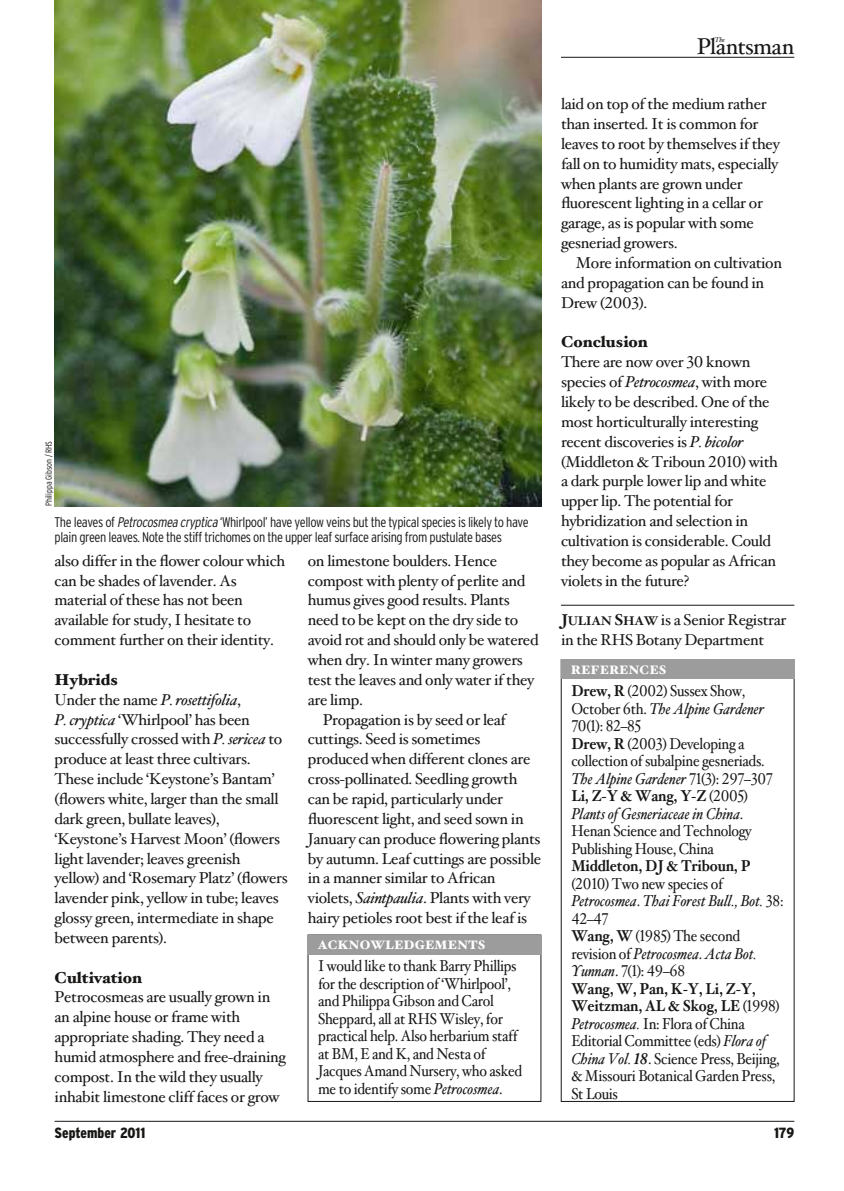
<style>
.page{position:relative;width:844px;height:1191px;background:#fff}
.page>*{position:absolute;margin:0;border:0;box-sizing:border-box;transform-origin:0 0}
.t1{font:22.93px "Hoefler Text";letter-spacing:-.03em;color:#181716}
.t2{font:15.75px/19.8px "Hoefler Text";letter-spacing:-.02em;color:#181716}
.t3{font:15.75px/17.5px "Hoefler Text";letter-spacing:-.02em;color:#181716;scale:.9 1}
.t4{font:700 15.75px "Hoefler Text";letter-spacing:-.01em;color:#181716;scale:.9 1}
.t5{font:900 15.75px "Hoefler Text";color:#181716}
.t6{font:900 condensed 14.7px "Interstate";color:#181716}
.t7{font:300 condensed 14px/14.9px "Interstate";letter-spacing:-.03em;color:#181716}
.t8{font:900 12.25px "Hoefler Text";letter-spacing:.015em;color:#fff}
.t9{font:300 condensed 8.75px "Interstate";letter-spacing:-.005em;color:#181716}
.t10{font:italic 7px "Hoefler Text";color:#181716}
.s1{font-style:italic}
.s2{font-weight:900}
.s3{font-family:"Hoefler Text Bold SC800"}
.s4{font-family:"Hoefler Text Bold SC800";font-size:12.6px}
.s5{font-weight:700}
</style>
<div class="page">
<hr style="left:55px;top:1121px;width:739px;height:1px;background:#181716">
<hr style="left:561px;top:57px;width:233px;height:1px;background:#181716">
<hr style="left:561px;top:605px;width:233px;height:1px;background:#181716">
<div style="left:308px;top:934px;width:233px;height:20px;background:#9c9c9d"></div>
<div style="left:561px;top:659px;width:233px;height:20px;background:#9c9c9d"></div>
<img style="left:55px;top:0;width:486px;height:506px">
<p class="t9" style="left:44px;top:506px;width:67px;rotate:-90deg">Philippa Gibson / RHS</p>
<p class="t7" style="left:55px;top:515px;width:475px">The leaves of <span class="s1">Petrocosmeacryptica</span>‘Whirlpool’ have yellow veins but the typical species is likely to have plain green leaves. Note the stiff trichomes on the upper leaf surface arising from pustulate bases</p>
<p class="t2" style="left:55px;top:551px;width:232px">also differ in the flower colour which can be shades of lavender. As material of these has not been available for study, I hesitate to comment further on their identity.</p>
<p class="t2" style="left:55px;top:670px;width:235px"><span class="s2">HYBRIDS<br></span>Under the name <span class="s1">P. rosettifolia</span>,<br><span class="s1">P. cryptica</span> ‘Whirlpool’ has been successfully crossed with <span class="s1">P. sericea</span> to produce at least three cultivars.<br>These include ‘Keystone’s Bantam’ (flowers white, larger than the small dark green, bullate leaves), ‘Keystone’s Harvest Moon’ (flowers light lavender; leaves greenish yellow) and ‘Rosemary Platz’ (flowers lavender pink, yellow in tube; leaves glossy green, intermediate in shape between parents).</p>
<p class="t5" style="left:55px;top:967px;width:89px">CULTIVATION</p>
<p class="t2" style="left:55px;top:987px;width:233px">Petrocosmeas are usually grown in an alpine house or frame with appropriate shading. They need a humid atmosphere and free-draining compost. In the wild they usually inhabit limestone cliff faces or grow</p>
<p class="t2" style="left:308px;top:551px;width:191px">on limestone boulders. Hence</p>
<p class="t2" style="left:308px;top:571px;width:219px">compost with plenty of perlite and</p>
<p class="t2" style="left:308px;top:591px;width:203px">humus gives good results. Plants</p>
<p class="t2" style="left:308px;top:610px;width:212px">need to be kept on the dry side to</p>
<p class="t2" style="left:308px;top:630px;width:232px">avoid rot and should only be watered</p>
<p class="t2" style="left:308px;top:650px;width:216px">when dry. In winter many growers</p>
<p class="t2" style="left:308px;top:670px;width:228px">test the leaves and only water if they</p>
<p class="t2" style="left:308px;top:690px;width:57px">are limp.</p>
<p class="t2" style="left:322px;top:710px;width:184px">Propagation is by seed or leaf</p>
<p class="t2" style="left:308px;top:730px;width:174px">cuttings. Seed is sometimes</p>
<p class="t2" style="left:308px;top:749px;width:224px">produced when different clones are</p>
<p class="t2" style="left:308px;top:769px;width:211px">cross-pollinated. Seedling growth</p>
<p class="t2" style="left:308px;top:789px;width:197px">can be rapid, particularly under</p>
<p class="t2" style="left:308px;top:809px;width:217px">fluorescent light, and seed sown in</p>
<p class="t2" style="left:308px;top:829px;width:234px">January can produce flowering plants</p>
<p class="t2" style="left:308px;top:849px;width:235px">by autumn. Leaf cuttings are possible</p>
<p class="t2" style="left:308px;top:868px;width:189px">in a manner similar to African</p>
<p class="t2" style="left:308px;top:888px;width:224px">violets, <span class="s1">Saintpaulia</span>. Plants with very</p>
<p class="t2" style="left:308px;top:908px;width:221px">hairy petioles root best if the leaf is</p>
<p class="t8" style="left:317px;top:937px;width:167px">AC KNOWLEDGEMENTS</p>
<p class="t3" style="left:318px;top:957px;width:228px">I would like to thank Barry Phillips for the description of ‘Whirlpool’, and Philippa Gibson and Carol<br>Sheppard, all at RHS Wisley, for practical help. Also herbarium staff at BM, E and K, and Nesta of<br>Jacques Amand Nursery, who asked me to identify some <span class="s1">Petrocosmea</span>.</p>
<p class="t10" style="left:714px;top:36px;width:12px">The</p>
<h1 class="t1" style="left:696px;top:33px;width:99px">Plantsman</h1>
<p class="t2" style="left:561px;top:94px;width:220px">laid on top of the medium rather than inserted. It is common for leaves to root by themselves if they fall on to humidity mats, especially when plants are grown under fluorescent lighting in a cellar or garage, as is popular with some gesneriad growers.</p>
<p class="t2" style="left:561px;top:253px;width:222px;text-indent:15px">More information on cultivation and propagation can be found in<br>Drew (2003).</p>
<p class="t5" style="left:561px;top:332px;width:88px">CONCLUSION</p>
<p class="t2" style="left:561px;top:352px;width:218px">There are now over 30 known species of <span class="s1">Petrocosmea</span>, with more likely to be described. One of the most horticulturally interesting recent discoveries is <span class="s1">P. bicolor </span>(Middleton &amp; Triboun 2010) with a dark purple lower lip and white upper lip. The potential for hybridization and selection in cultivation is considerable. Could they become as popular as African violets in the future?</p>
<p class="t2" style="left:561px;top:610px;width:227px"><span class="s3">J</span><span class="s4">ULIAN</span> <span class="s3">S</span><span class="s4">HAW</span> is a Senior Registrar in the RHS Botany Department</p>
<p class="t8" style="left:570px;top:661px;width:95px">REFERENCES</p>
<p class="t3" style="left:571px;top:682px;width:225px"><span class="s5">Drew, R</span> (2002) Sussex Show,<br>October 6th. <span class="s1">The Alpine Gardener<br></span>70(1): 82–85<br><span class="s5">Drew, R</span> (2003) Developing a collection of subalpine gesneriads.<br><span class="s1">The Alpine Gardener</span> 71(3): 297–307<br><span class="s5">Li, Z-Y &amp; Wang, Y-Z</span> (2005)<br><span class="s1">Plants of Gesneriaceae in China</span>.<br>Henan Science and Technology<br>Publishing House, China</p>
<p class="t4" style="left:571px;top:856px;width:200px">Middleton, DJ &amp; Triboun, P</p>
<p class="t3" style="left:571px;top:875px;width:237px">(2010) Two new species of<br><span class="s1">Petrocosmea</span>. <span class="s1">Thai Forest Bull., Bot.</span> 38:<br>42–47<br><span class="s5">Wang, W</span> (1985) The second revision of <span class="s1">Petrocosmea</span>. <span class="s1">Acta Bot.<br>Yunnan</span>. 7(1): 49–68<br><span class="s5">Wang, W, Pan, K-Y, Li, Z-Y,<br>Weitzman, AL &amp; Skog, LE</span> (1998)<br><span class="s1">Petrocosmea.</span> In: Flora of China<br>Editorial Committee (eds) <span class="s1">Flora of<br>China Vol. 18</span>. Science Press, Beijing, &amp; Missouri Botanical Garden Press,<br>St Louis</p>
<p class="t6" style="left:55px;top:1125px;width:92px">September 2011</p>
<p class="t6" style="left:773px;top:1125px;width:22px">179</p>
</div>
